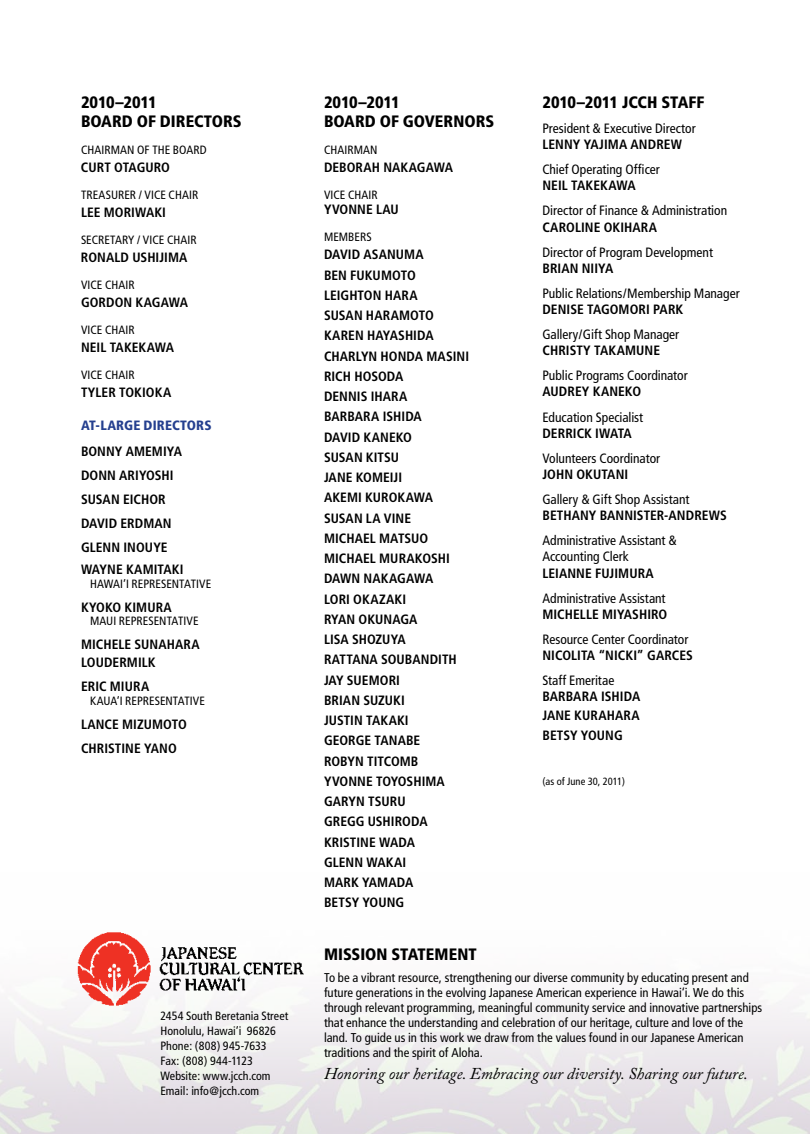
<style>
.page{position:relative;width:810px;height:1134px;background:#fff}
.page>*{position:absolute;margin:0;border:0;box-sizing:border-box;transform-origin:0 0}
.t1{font:900 condensed 16.5px/19.5px "Frutiger";color:#000}
.t2{font:italic 16.5px "Adobe Caslon Pro";color:#000}
.t3{font:700 condensed 13.5px/20.2px "Frutiger";letter-spacing:.005em;color:#000}
.t4{font:condensed 13.5px/16px "Frutiger";letter-spacing:-.005em;color:#000}
.t5{font:900 condensed 13.5px "Frutiger";letter-spacing:.01em;color:#25408f}
.t6{font:condensed 12.75px/15px "Frutiger";color:#000}
.t7{font:condensed 12px/15px "Frutiger";letter-spacing:.005em;color:#000}
.t8{font:condensed 10.5px "Frutiger";letter-spacing:.005em;color:#000}
</style>
<div class="page">
<img style="left:69px;top:932px;width:89px;height:77px">
<img style="left:160px;top:947px;width:146px;height:44px">
<p class="t1" style="left:81px;top:92px;width:162px">2010–2011<br>BOARD OF DIRECTORS</p>
<p class="t7" style="left:81px;top:143px;width:127px">CHAIRMAN OF THE BOARD</p>
<p class="t3" style="left:81px;top:157px;width:91px">CURT OTAGURO</p>
<p class="t7" style="left:81px;top:188px;width:119px">TREASURER / VICE CHAIR</p>
<p class="t3" style="left:81px;top:202px;width:87px">LEE MORIWAKI</p>
<p class="t7" style="left:81px;top:233px;width:117px">SECRETARY / VICE CHAIR</p>
<p class="t3" style="left:81px;top:247px;width:108px">RONALD USHIJIMA</p>
<p class="t7" style="left:81px;top:278px;width:55px">VICE CHAIR</p>
<p class="t3" style="left:81px;top:292px;width:109px">GORDON KAGAWA</p>
<p class="t7" style="left:81px;top:323px;width:55px">VICE CHAIR</p>
<p class="t3" style="left:81px;top:337px;width:95px">NEIL TAKEKAWA</p>
<p class="t7" style="left:81px;top:368px;width:55px">VICE CHAIR</p>
<p class="t3" style="left:81px;top:382px;width:92px">TYLER TOKIOKA</p>
<p class="t5" style="left:81px;top:417px;width:132px">AT-LARGE DIRECTORS</p>
<p class="t3" style="left:81px;top:439px;width:102px;line-height:24px">BONNY AMEMIYA<br>DONN ARIYOSHI<br>SUSAN EICHOR<br>DAVID ERDMAN<br>GLENN INOUYE</p>
<p class="t3" style="left:81px;top:560px;width:104px">WAYNE KAMITAKI</p>
<p class="t7" style="left:90px;top:576px;width:123px">HAWAI‘I REPRESENTATIVE</p>
<p class="t3" style="left:81px;top:597px;width:92px">KYOKO KIMURA</p>
<p class="t7" style="left:90px;top:614px;width:110px">MAUI REPRESENTATIVE</p>
<p class="t3" style="left:81px;top:636px;width:120px;line-height:18px">MICHELE SUNAHARA<br>LOUDERMILK</p>
<p class="t3" style="left:81px;top:676px;width:70px">ERIC MIURA</p>
<p class="t7" style="left:90px;top:693px;width:116px">KAUA‘I REPRESENTATIVE</p>
<p class="t3" style="left:81px;top:712px;width:107px;line-height:24px">LANCE MIZUMOTO<br>CHRISTINE YANO</p>
<p class="t7" style="left:160px;top:1008px;width:129px">2454 South Beretania Street<br>Honolulu, Hawai‘i 96826<br>Phone: (808) 945-7633<br>Fax: (808) 944-1123<br>Website: www.jcch.com<br>Email: info@jcch.com</p>
<p class="t1" style="left:324px;top:92px;width:172px">2010–2011<br>BOARD OF GOVERNORS</p>
<p class="t7" style="left:324px;top:143px;width:55px">CHAIRMAN</p>
<p class="t3" style="left:324px;top:157px;width:131px">DEBORAH NAKAGAWA</p>
<p class="t7" style="left:324px;top:188px;width:55px">VICE CHAIR</p>
<p class="t3" style="left:324px;top:199px;width:76px">YVONNE LAU</p>
<p class="t7" style="left:324px;top:230px;width:49px">MEMBERS</p>
<p class="t3" style="left:324px;top:244px;width:147px">DAVID ASANUMA<br>BEN FUKUMOTO<br>LEIGHTON HARA<br>SUSAN HARAMOTO<br>KAREN HAYASHIDA<br>CHARLYN HONDA MASINI<br>RICH HOSODA<br>DENNIS IHARA<br>BARBARA ISHIDA<br>DAVID KANEKO<br>SUSAN KITSU<br>JANE KOMEIJI<br>AKEMI KUROKAWA<br>SUSAN LA VINE<br>MICHAEL MATSUO<br>MICHAEL MURAKOSHI<br>DAWN NAKAGAWA<br>LORI OKAZAKI<br>RYAN OKUNAGA<br>LISA SHOZUYA<br>RATTANA SOUBANDITH<br>JAY SUEMORI<br>BRIAN SUZUKI<br>JUSTIN TAKAKI<br>GEORGE TANABE<br>ROBYN TITCOMB<br>YVONNE TOYOSHIMA<br>GARYN TSURU<br>GREGG USHIRODA<br>KRISTINE WADA<br>GLENN WAKAI<br>MARK YAMADA<br>BETSY YOUNG</p>
<p class="t1" style="left:542px;top:92px;width:163px">2010–2011 JCCH STAFF</p>
<p class="t4" style="left:542px;top:120px;width:155px">President &amp; Executive Director</p>
<p class="t3" style="left:542px;top:134px;width:141px">LENNY YAJIMA ANDREW</p>
<p class="t4" style="left:542px;top:162px;width:119px">Chief Operating Officer</p>
<p class="t3" style="left:542px;top:175px;width:95px">NEIL TAKEKAWA</p>
<p class="t4" style="left:542px;top:203px;width:186px">Director of Finance &amp; Administration</p>
<p class="t3" style="left:542px;top:217px;width:116px">CAROLINE OKIHARA</p>
<p class="t4" style="left:542px;top:244px;width:172px">Director of Program Development</p>
<p class="t3" style="left:542px;top:258px;width:72px">BRIAN NIIYA</p>
<p class="t4" style="left:542px;top:285px;width:199px">Public Relations/Membership Manager</p>
<p class="t3" style="left:542px;top:299px;width:142px">DENISE TAGOMORI PARK</p>
<p class="t4" style="left:542px;top:327px;width:138px">Gallery/Gift Shop Manager</p>
<p class="t3" style="left:542px;top:340px;width:119px">CHRISTY TAKAMUNE</p>
<p class="t4" style="left:542px;top:368px;width:147px">Public Programs Coordinator</p>
<p class="t3" style="left:542px;top:382px;width:100px">AUDREY KANEKO</p>
<p class="t4" style="left:542px;top:409px;width:102px">Education Specialist</p>
<p class="t3" style="left:542px;top:423px;width:91px">DERRICK IWATA</p>
<p class="t4" style="left:542px;top:450px;width:119px">Volunteers Coordinator</p>
<p class="t3" style="left:542px;top:464px;width:87px">JOHN OKUTANI</p>
<p class="t4" style="left:542px;top:491px;width:149px">Gallery &amp; Gift Shop Assistant</p>
<p class="t3" style="left:542px;top:505px;width:186px">BETHANY BANNISTER-ANDREWS</p>
<p class="t4" style="left:542px;top:533px;width:136px">Administrative Assistant &amp;<br>Accounting Clerk</p>
<p class="t3" style="left:542px;top:563px;width:113px">LEIANNE FUJIMURA</p>
<p class="t4" style="left:542px;top:590px;width:125px">Administrative Assistant</p>
<p class="t3" style="left:542px;top:604px;width:126px">MICHELLE MIYASHIRO</p>
<p class="t4" style="left:542px;top:631px;width:147px">Resource Center Coordinator</p>
<p class="t3" style="left:542px;top:645px;width:152px">NICOLITA “NICKI” GARCES</p>
<p class="t4" style="left:542px;top:673px;width:73px">Staff Emeritae</p>
<p class="t3" style="left:542px;top:687px;width:99px;line-height:19.2px;text-align:justify">BARBARA ISHIDA JANE KURAHARA BETSY YOUNG</p>
<p class="t8" style="left:542px;top:775px;width:84px">(as of June 30, 2011)</p>
<p class="t1" style="left:324px;top:944px;width:154px">MISSION STATEMENT</p>
<p class="t6" style="left:324px;top:970px;width:440px">To be a vibrant resource, strengthening our diverse community by educating present and future generations in the evolving Japanese American experience in Hawai‘i. We do this through relevant programming, meaningful community service and innovative partnerships that enhance the understanding and celebration of our heritage, culture and love of the land. To guide us in this work we draw from the values found in our Japanese American traditions and the spirit of Aloha.</p>
<p class="t2" style="left:324px;top:1063px;width:425px">Honoring our heritage. Embracing our diversity. Sharing our future.</p>
</div>
